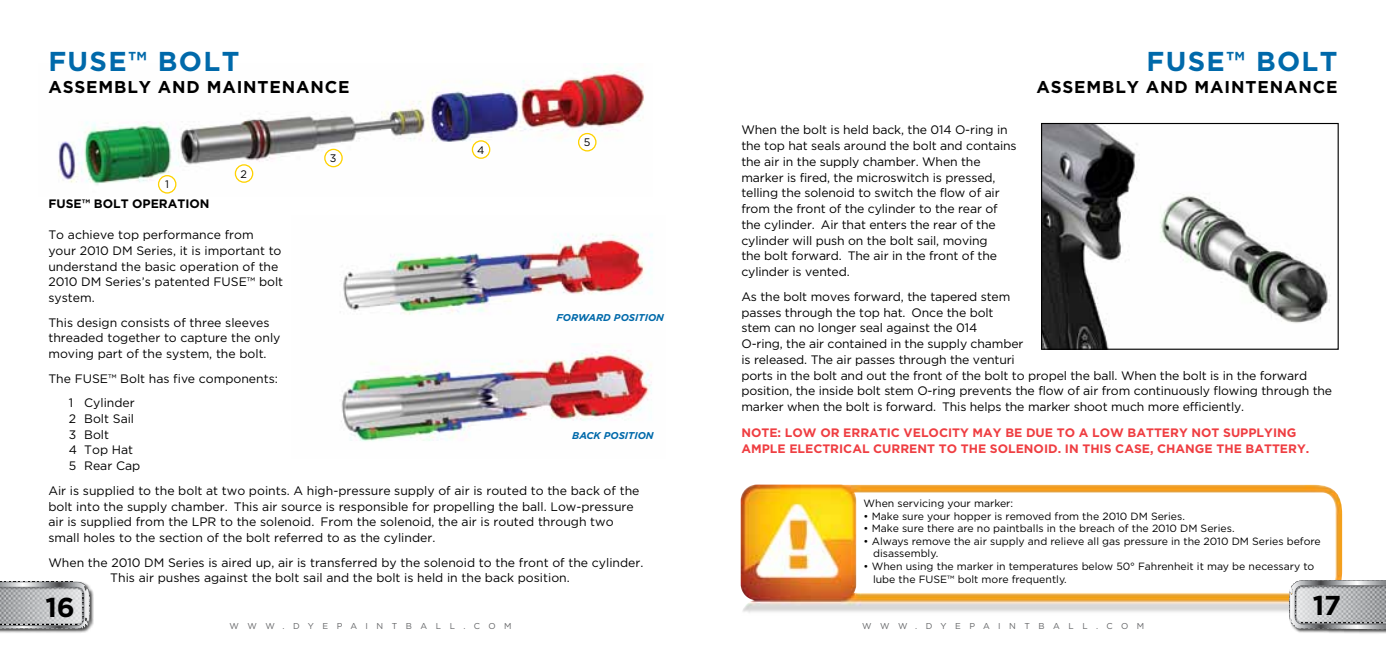
<style>
.page{position:relative;width:1386px;height:662px;background:#fff}
.page>*{position:absolute;margin:0;border:0;box-sizing:border-box;transform-origin:0 0}
.t1{font:700 27.3px "Gotham";letter-spacing:.05em;color:#0069aa}
.t2{font:700 27.3px "Gotham";color:#000}
.t3{font:700 17.15px "Gotham";letter-spacing:.05em;color:#000}
.t4{font:12.25px/15.8px "Gotham";letter-spacing:-.01em;color:#000}
.t5{font:700 12.25px "Gotham";color:#ef3e42}
.t6{font:700 12.25px "Gotham";color:#000}
.t7{font:10.85px "Gotham";color:#000}
.t8{font:10.5px/12.6px "Gotham";color:#000}
.t9{font:italic 700 9.8px "Gotham";color:#0069aa}
.t10{font:8.58px "Gotham";letter-spacing:.99em;color:#636466}
</style>
<div class="page">
<img style="left:741px;top:484px;width:601px;height:129px">
<img style="left:58px;top:63px;width:586px;height:131px">
<img style="left:1043px;top:125px;width:287px;height:223px">
<div style="left:1041px;top:123px;width:298px;height:227px;border:1px solid #000"></div>
<div style="left:159px;top:176px;width:17px;height:17px;background:#fff;border-radius:50%"></div>
<div style="left:158px;top:175px;width:18px;height:18px;border:1px solid #ffd200;border-radius:50%"></div>
<div style="left:235px;top:165px;width:18px;height:17px;background:#fff;border-radius:50%"></div>
<div style="left:235px;top:164px;width:18px;height:19px;border:1px solid #ffd200;border-radius:50%"></div>
<div style="left:325px;top:149px;width:17px;height:18px;background:#fff;border-radius:50%"></div>
<div style="left:324px;top:149px;width:19px;height:18px;border:1px solid #ffd200;border-radius:50%"></div>
<div style="left:472px;top:141px;width:18px;height:17px;background:#fff;border-radius:50%"></div>
<div style="left:472px;top:140px;width:18px;height:19px;border:1px solid #ffd200;border-radius:50%"></div>
<div style="left:579px;top:133px;width:17px;height:18px;background:#fff;border-radius:50%"></div>
<div style="left:578px;top:133px;width:19px;height:18px;border:1px solid #ffd200;border-radius:50%"></div>
<img style="left:341px;top:233px;width:312px;height:208px">
<div style="left:0;top:580px;width:94px;height:53px;background:#000;opacity:.75"></div>
<svg style="left:0;top:581px;width:89px;height:47px"></svg>
<img style="left:0;top:588px;width:82px;height:35px">
<div style="left:1288px;top:579px;width:98px;height:55px;background:#000;opacity:.75"></div>
<svg style="left:1289px;top:580px;width:97px;height:49px;background:#a5a6a7"></svg>
<img style="left:1296px;top:586px;width:90px;height:36px">
<h1 class="t1" style="left:48px;top:46px;width:193px">FUSE™ BOLT</h1>
<h2 class="t3" style="left:48px;top:77px;width:27px">ASSE</h2>
<h2 class="t3" style="left:99px;top:77px;width:66px">MBLY AN</h2>
<h2 class="t3" style="left:187px;top:77px;width:28px">D MAINTENANCE</h2>
<p class="t7" style="left:165px;top:178px;width:5px">1</p>
<p class="t7" style="left:241px;top:168px;width:8px">2</p>
<p class="t7" style="left:330px;top:152px;width:8px">3</p>
<p class="t7" style="left:477px;top:144px;width:9px">4</p>
<p class="t7" style="left:584px;top:136px;width:8px">5</p>
<p class="t6" style="left:48px;top:196px;width:163px">FUSE™ BOLT OPERATION</p>
<p class="t4" style="left:48px;top:226px;width:236px">To achieve top performance from your 2010 DM Series, it is important to understand the basic operation of the<br>2010 DM Series’s patented FUSE™ bolt system.</p>
<p class="t4" style="left:48px;top:314px;width:234px">This design consists of three sleeves threaded together to capture the only moving part of the system, the bolt.</p>
<p class="t4" style="left:69px;top:366px;width:211px;line-height:24.5px;text-indent:-20px">The FUSE™ Bolt has five components:<br>1 Cylinder</p>
<p class="t4" style="left:69px;top:410px;width:73px">2 Bolt Sail<br>3--Bolt<br>4 Top Hat<br>5 Rear Cap</p>
<p class="t4" style="left:48px;top:482px;width:593px">Air is supplied to the bolt at two points. A high-pressure supply of air is routed to the back of the bolt into the supply chamber. This air source is responsible for propelling the ball. Low-pressure air is supplied from the LPR to the solenoid. From the solenoid, the air is routed through two small holes to the section of the bolt referred to as the cylinder.</p>
<p class="t4" style="left:110px;top:554px;width:535px;text-indent:-62px">When the 2010 DM Series is aired up, air is transferred by the solenoid to the front of the cylinder.<br>This air pushes against the bolt sail and the bolt is held in the back position.</p>
<p class="t9" style="left:556px;top:312px;width:109px">FORWARD POSITION</p>
<p class="t9" style="left:572px;top:430px;width:83px">BACK POSITION</p>
<h1 class="t1" style="left:1146px;top:46px;width:193px">FUSE™ BOLT</h1>
<h2 class="t3" style="left:1036px;top:77px;width:27px">ASSE</h2>
<h2 class="t3" style="left:1087px;top:77px;width:66px">MBLY AN</h2>
<h2 class="t3" style="left:1174px;top:77px;width:28px">D MAINTENANCE</h2>
<p class="t4" style="left:741px;top:122px;width:277px">When the bolt is held back, the 014 O-ring in the top hat seals around the bolt and contains the air in the supply chamber. When the marker is fired, the microswitch is pressed, telling the solenoid to switch the flow of air from the front of the cylinder to the rear of the cylinder. Air that enters the rear of the cylinder will push on the bolt sail, moving<br>the bolt forward. The air in the front of the cylinder is vented.</p>
<p class="t4" style="left:741px;top:288px;width:592px">As the bolt moves forward, the tapered stem<br>passes through the top hat. Once the bolt<br>stem can no longer seal against the 014<br>O-ring, the air contained in the supply chamber<br>is released. The air passes through the venturi<br>ports in the bolt and out the front of the bolt to propel the ball. When the bolt is in the forward position, the inside bolt stem O-ring prevents the flow of air from continuously flowing through the marker when the bolt is forward. This helps the marker shoot much more efficiently.</p>
<p class="t5" style="left:741px;top:426px;width:20px">NOTE</p>
<p class="t5" style="left:778px;top:426px;width:99px">: LOW OR ERRATIC</p>
<p class="t5" style="left:904px;top:426px;width:18px">VELOCIT</p>
<p class="t5" style="left:960px;top:426px;width:48px">YMAY BE</p>
<p class="t5" style="left:1026px;top:426px;width:27px">DUETOALO</p>
<p class="t5" style="left:1110px;top:426px;width:23px">W BATTE</p>
<p class="t5" style="left:1170px;top:426px;width:26px">RY NOTS</p>
<p class="t5" style="left:1231px;top:426px;width:67px">UPPLYING</p>
<p class="t5" style="left:741px;top:441px;width:37px">AMPLEELECT</p>
<p class="t5" style="left:830px;top:441px;width:17px">RICALC</p>
<p class="t5" style="left:882px;top:441px;width:36px">URRENTTOTHESOLENOI</p>
<p class="t5" style="left:1048px;top:441px;width:30px">D. INTHISCASE</p>
<p class="t5" style="left:1150px;top:441px;width:13px">, CHAN</p>
<p class="t5" style="left:1195px;top:441px;width:19px">GETHEBATTE</p>
<p class="t5" style="left:1288px;top:441px;width:21px">RY.</p>
<p class="t8" style="left:864px;top:496px;width:151px">When servicing your marker:</p>
<p class="t8" style="left:864px;top:509px;width:323px">• Make sure your hopper is removed from the 2010 DM Series.</p>
<p class="t8" style="left:864px;top:522px;width:373px">• Make sure there are no paintballs in the breach of the 2010 DM Series.</p>
<p class="t8" style="left:873px;top:534px;width:449px;text-indent:-9px">• Always remove the air supply and relieve all gas pressure in the 2010 DM Series before disassembly.</p>
<p class="t8" style="left:873px;top:559px;width:443px;text-indent:-9px">• When using the marker in temperatures below 50° Fahrenheit it may be necessary to lube the FUSE™ bolt more frequently.</p>
<h1 class="t2" style="left:45px;top:591px;width:31px">16</h1>
<h1 class="t2" style="left:1313px;top:589px;width:30px">17</h1>
<p class="t10" style="left:230px;top:621px;width:284px">www.dyepaintball.com</p>
<p class="t10" style="left:862px;top:621px;width:284px">www.dyepaintball.com</p>
</div>
